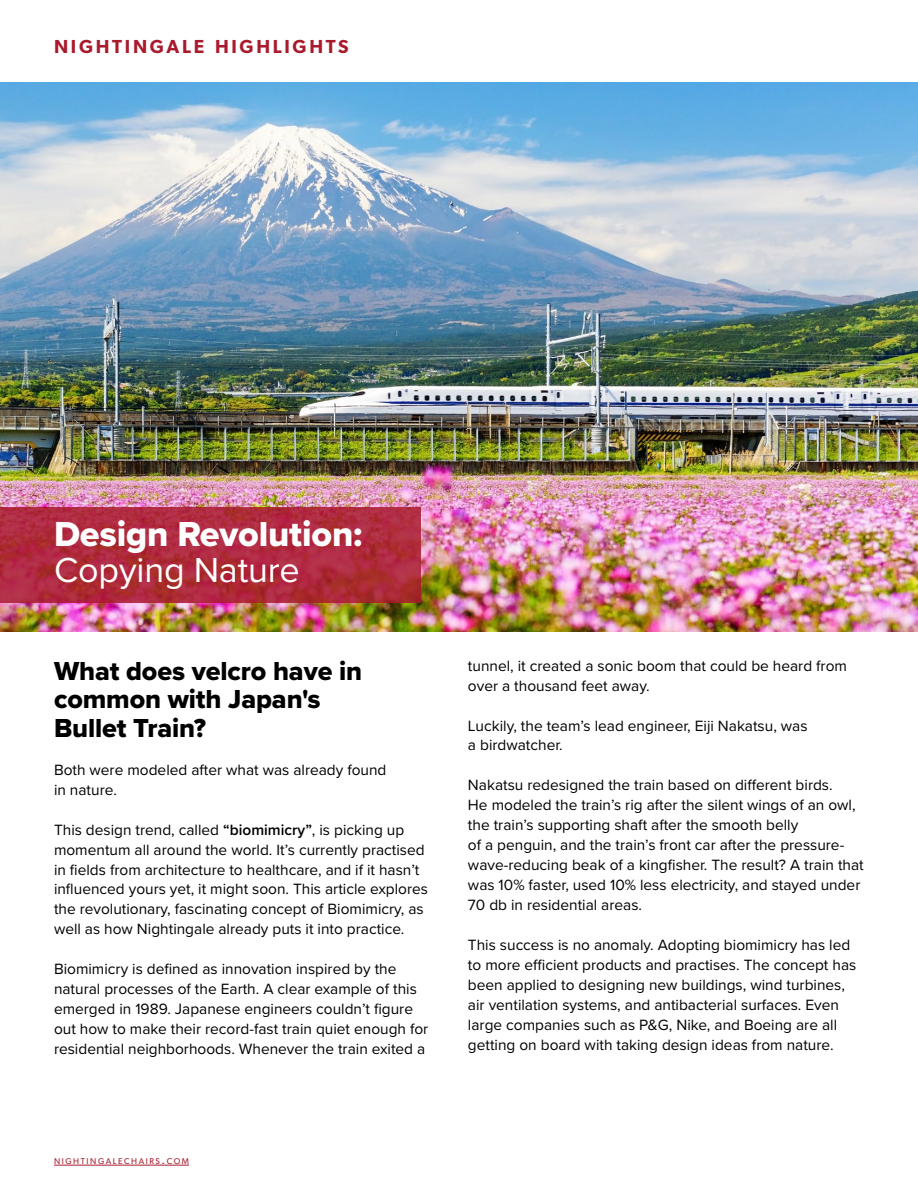
<style>
.page{position:relative;width:918px;height:1188px;background:#fff}
.page>*{position:absolute;margin:0;border:0;box-sizing:border-box;transform-origin:0 0}
.t1{font:36px "Proxima Nova Extrabld";letter-spacing:-.005em;color:#fff}
.t2{font:36px "Proxima Nova";letter-spacing:-.005em;color:#fff}
.t3{font:27px/28.5px "Proxima Nova Extrabld";letter-spacing:-.005em;color:#000}
.t4{font:600 18.9px "Gibson";letter-spacing:.145em;color:#a91a2d}
.t5{font:15.45px/20px "Proxima Nova";color:#000101}
.t6{font:8.4px "Gibson";letter-spacing:.185em;color:#a91a2d}
.s1{font-weight:600}
.s2{font-size:12px}
</style>
<div class="page">
<img style="left:0;top:82px;width:918px;height:550px">
<svg style="left:0;top:508px;width:421px;height:95px;background:#ae2a3c"></svg>
<hr style="left:54px;top:1165px;width:135px;height:1px;background:#a91a2d">
<p class="t4" style="left:54px;top:36px;width:296px">NIGHTINGALE HIGHLIGHTS</p>
<h1 class="t1" style="left:54px;top:507px;width:310px">Design Revolution:</h1>
<h1 class="t2" style="left:54px;top:543px;width:247px">Copying Nature</h1>
<h2 class="t3" style="left:54px;top:656px;width:310px">What does velcro have in common with Japan's<br>Bullet Train?</h2>
<p class="t5" style="left:54px;top:759px;width:334px">Both were modeled after what was already found in nature.</p>
<p class="t5" style="left:54px;top:819px;width:376px">This design trend, called <span class="s1">“biomimicry”</span>, is picking up momentum all around the world. It’s currently practised in fields from architecture to healthcare, and if it hasn’t influenced yours yet, it might soon. This article explores the revolutionary, fascinating concept of Biomimicry, as well as how Nightingale already puts it into practice.</p>
<p class="t5" style="left:54px;top:958px;width:376px">Biomimicry is defined as innovation inspired by the natural processes of the Earth. A clear example of this emerged in 1989. Japanese engineers couldn’t figure out how to make their record-fast train quiet enough for residential neighborhoods. Whenever the train exited a</p>
<p class="t5" style="left:468px;top:655px;width:381px">tunnel, it created a sonic boom that could be heard from over a thousand feet away.</p>
<p class="t5" style="left:468px;top:715px;width:341px">Luckily, the team’s lead engineer, Eiji Nakatsu, was a birdwatcher.</p>
<p class="t5" style="left:468px;top:775px;width:397px">Nakatsu redesigned the train based on different birds.<br>He modeled the train’s rig after the silent wings of an owl, the train’s supporting shaft after the smooth belly<br>of a penguin, and the train’s front car after the pressure&shy;wave-reducing beak of a kingfisher. The result? A train that was 10% faster, used 10% less electricity, and stayed under 70 db in residential areas.</p>
<p class="t5" style="left:468px;top:934px;width:390px">This success is no anomaly. Adopting biomimicry has led to more efficient products and practises. The concept has been applied to designing new buildings, wind turbines, air ventilation systems, and antibacterial surfaces. Even large companies such as P&amp;G, Nike, and Boeing are all getting on board with taking design ideas from nature.</p>
<p class="t6" style="left:54px;top:1156px;width:137px">NIGHTINGALECHAIRS<span class="s2">.</span>COM</p>
</div>
